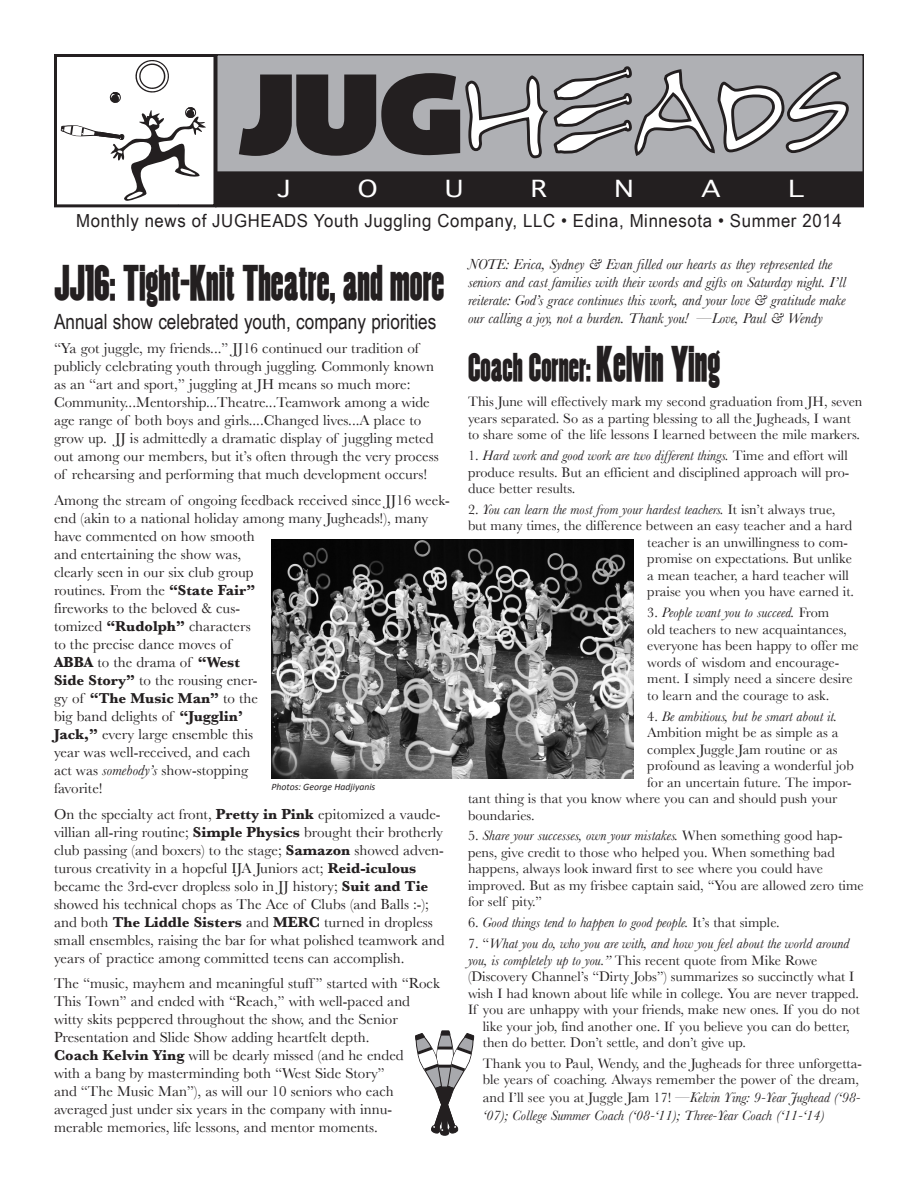
<style>
.page{position:relative;width:918px;height:1188px;background:#fff}
.page>*{position:absolute;margin:0;border:0;box-sizing:border-box;transform-origin:0 0}
.t1{font:700 45px "Copper Canyon WBW Demi";color:#231f20}
.t2{font:700 36px "Copper Canyon WBW Demi";color:#231f20}
.t3{font:22.5px "Geneva";color:#fff;scale:1.2 1}
.t4{font:21px "Arial Narrow";color:#231f20}
.t5{font:18px "Arial Narrow";letter-spacing:.03em;color:#231f20;scale:1.14 1}
.t6{font:15px/18px "Baskerville";color:#231f20}
.t7{font:italic 15px/18px "Baskerville";color:#231f20}
.t8{font:14.25px/16.5px "Baskerville";color:#231f20}
.t9{font:italic 14.25px/18px "Baskerville";color:#231f20}
.t10{font:italic 9.75px "Calibri";color:#231f20}
.s1{font-weight:700}
.s2{font-style:italic}
.s3{font-size:45px}
.s4{font-style:normal}
</style>
<div class="page">
<div style="left:440px;top:1128px;width:9px;height:8px;border:1px solid #231f20;border-radius:50%"></div>
<svg style="left:415px;top:1031px;width:59px;height:103px"></svg>
<div style="left:217px;top:55px;width:646px;height:135px;background:#afb0b4"></div>
<div style="left:216px;top:54px;width:648px;height:137px;border:2px solid #231f20"></div>
<div style="left:216px;top:172px;width:647px;height:35px;background:#231f20"></div>
<div style="left:215px;top:171px;width:649px;height:36px;border:2px solid #231f20"></div>
<svg style="left:239px;top:66px;width:610px;height:93px"></svg>
<svg style="left:61px;top:60px;width:145px;height:141px"></svg>
<div style="left:54px;top:54px;width:162px;height:153px;border:3px solid #231f20"></div>
<img style="left:272px;top:540px;width:362px;height:239px">
<p class="t3" style="left:277px;top:169px;width:13px">J</p>
<p class="t3" style="left:358px;top:169px;width:18px">O</p>
<p class="t3" style="left:445px;top:169px;width:17px">U</p>
<p class="t3" style="left:531px;top:169px;width:15px">R</p>
<p class="t3" style="left:615px;top:169px;width:17px">N</p>
<p class="t3" style="left:701px;top:169px;width:18px">A</p>
<p class="t3" style="left:788px;top:169px;width:15px">L</p>
<p class="t5" style="left:76px;top:208px;width:673px">Monthly news of JUGHEADS Youth Juggling Company, LLC • Edina, Minnesota • Summer 2014</p>
<p class="t1" style="left:54px;top:259px;width:392px">JJ16: Tight-Knit Theatre, and more</p>
<p class="t4" style="left:54px;top:306px;width:384px">Annual show celebrated youth, company priorities</p>
<p class="t6" style="left:54px;top:339px;width:386px">“Ya got juggle, my friends...” JJ16 continued our tradition of publicly celebrating youth through juggling. Commonly known as an “art and sport,” juggling at JH means so much more:<br>Community...Mentorship...Theatre...Teamwork among a wide age range of both boys and girls....Changed lives...A place to grow up. JJ is admittedly a dramatic display of juggling meted out among our members, but it’s often through the very process of rehearsing and performing that much development occurs!</p>
<p class="t6" style="left:54px;top:491px;width:398px">Among the stream of ongoing feedback received since JJ16 week&shy;end (akin to a national holiday among many Jugheads!), many have commented on how smooth<br>and entertaining the show was,<br>clearly seen in our six club group<br>routines. From the <span class="s1">“State Fair”<br></span>fireworks to the beloved &amp; cus-<br>tomized <span class="s1">“Rudolph”</span> characters<br>to the precise dance moves of<br><span class="s1">ABBA</span> to the drama of <span class="s1">“West<br>Side Story”</span> to the rousing ener-<br>gy of <span class="s1">“The Music Man”</span> to the<br>big band delights of <span class="s1">“Jugglin’<br>Jack,”</span> every large ensemble this<br>year was well-received, and each<br>act was <span class="s2">somebody’s</span> show-stopping<br>favorite!</p>
<p class="t6" style="left:54px;top:805px;width:392px">On the specialty act front, <span class="s1">Pretty in Pink</span> epitomized a vaude&shy;villian all-ring routine; <span class="s1">Simple Physics</span> brought their brotherly club passing (and boxers) to the stage; <span class="s1">Samazon</span> showed adven&shy;turous creativity in a hopeful IJA Juniors act; <span class="s1">Reid-iculous </span>became the 3rd-ever dropless solo in JJ history; <span class="s1">Suit and Tie </span>showed his technical chops as The Ace of Clubs (and Balls :-); and both <span class="s1">The Liddle Sisters</span> and <span class="s1">MERC</span> turned in dropless small ensembles, raising the bar for what polished teamwork and years of practice among committed teens can accomplish.</p>
<p class="t6" style="left:54px;top:974px;width:387px">The “music, mayhem and meaningful stuff ” started with “Rock This Town” and ended with “Reach,” with well-paced and witty skits peppered throughout the show, and the Senior Presentation and Slide Show adding heartfelt depth.<br><span class="s1">Coach Kelvin Ying</span> will be dearly missed (and he ended<br>with a bang by masterminding both “West Side Story”<br>and “The Music Man”), as will our 10 seniors who each averaged just under six years in the company with innu&shy;merable memories, life lessons, and mentor moments.</p>
<p class="t7" style="left:468px;top:255px;width:379px">NOTE: Erica, Sydney &amp; Evan filled our hearts as they represented the seniors and cast families with their words and gifts on Saturday night. I’ll reiterate: God’s grace continues this work, and your love &amp; gratitude make our calling a joy, not a burden. Thank you! —Love, Paul &amp; Wendy</p>
<p class="t2" style="left:468px;top:348px;width:254px">Coach Corner: <span class="s3">Kelvin Ying</span></p>
<p class="t8" style="left:468px;top:393px;width:396px">This June will effectively mark my second graduation from JH, seven years separated. So as a parting blessing to all the Jugheads, I want to share some of the life lessons I learned between the mile markers.</p>
<p class="t8" style="left:468px;top:447px;width:383px;text-align:justify">1. <span class="s2">Hard work and good work are two different things.</span> Time and effort will produce results. But an efficient and disciplined approach will pro&shy;duce better results.</p>
<p class="t9" style="left:468px;top:500px;width:369px"><span class="s4">2.</span> You can learn the most from your hardest teachers. <span class="s4">It isn’t always true,</span></p>
<p class="t8" style="left:468px;top:517px;width:386px">but many times, the difference between an easy teacher and a hard</p>
<p class="t8" style="left:647px;top:534px;width:202px">teacher is an unwillingness to com-</p>
<p class="t8" style="left:647px;top:550px;width:206px">promise on expectations. But unlike</p>
<p class="t8" style="left:647px;top:567px;width:203px">a mean teacher, a hard teacher will</p>
<p class="t8" style="left:647px;top:583px;width:208px">praise you when you have earned it.</p>
<p class="t8" style="left:647px;top:604px;width:213px">3. <span class="s2">People want you to succeed.</span> From<br>old teachers to new acquaintances, everyone has been happy to offer me words of wisdom and encourage&shy;ment. I simply need a sincere desire to learn and the courage to ask.</p>
<p class="t9" style="left:647px;top:707px;width:192px"><span class="s4">4.</span> Be ambitious, but be smart about it.</p>
<p class="t8" style="left:647px;top:724px;width:193px">Ambition might be as simple as a</p>
<p class="t8" style="left:647px;top:741px;width:192px">complex Juggle Jam routine or as</p>
<p class="t8" style="left:647px;top:757px;width:208px">profound as leaving a wonderful job</p>
<p class="t8" style="left:647px;top:774px;width:206px">for an uncertain future. The impor-</p>
<p class="t8" style="left:468px;top:790px;width:371px">tant thing is that you know where you can and should push your</p>
<p class="t8" style="left:468px;top:807px;width:68px">boundaries.</p>
<p class="t8" style="left:468px;top:827px;width:397px">5. <span class="s2">Share your successes, own your mistakes.</span> When something good hap&shy;pens, give credit to those who helped you. When something bad happens, always look inward first to see where you could have improved. But as my frisbee captain said, “You are allowed zero time for self pity.”</p>
<p class="t9" style="left:468px;top:913px;width:313px"><span class="s4">6.</span> Good things tend to happen to good people. <span class="s4">It’s that simple.</span></p>
<p class="t9" style="left:468px;top:934px;width:383px"><span class="s4">7. “</span>What you do, who you are with, and how you feel about the world around</p>
<p class="t8" style="left:468px;top:952px;width:351px"><span class="s2">you, is completely up to you.”</span> This recent quote from Mike Rowe</p>
<p class="t8" style="left:468px;top:968px;width:388px">(Discovery Channel’s “Dirty Jobs”) summarizes so succinctly what I</p>
<p class="t8" style="left:468px;top:985px;width:393px">wish I had known about life while in college. You are never trapped.</p>
<p class="t8" style="left:468px;top:1001px;width:393px">If you are unhappy with your friends, make new ones. If you do not</p>
<p class="t8" style="left:483px;top:1018px;width:368px">like your job, find another one. If you believe you can do better,</p>
<p class="t8" style="left:483px;top:1034px;width:265px">then do better. Don’t settle, and don’t give up.</p>
<p class="t8" style="left:483px;top:1055px;width:381px">Thank you to Paul, Wendy, and the Jugheads for three unforgetta&shy;ble years of coaching. Always remember the power of the dream,</p>
<p class="t9" style="left:483px;top:1089px;width:379px"><span class="s4">and I’ll see you at Juggle Jam 17!</span> —Kelvin Ying: 9-Year Jughead (‘98- ‘07); College Summer Coach (‘08-‘11); Three-Year Coach (‘11-‘14)</p>
<p class="t10" style="left:272px;top:781px;width:105px">Photos: George Hadjiyanis</p>
</div>
